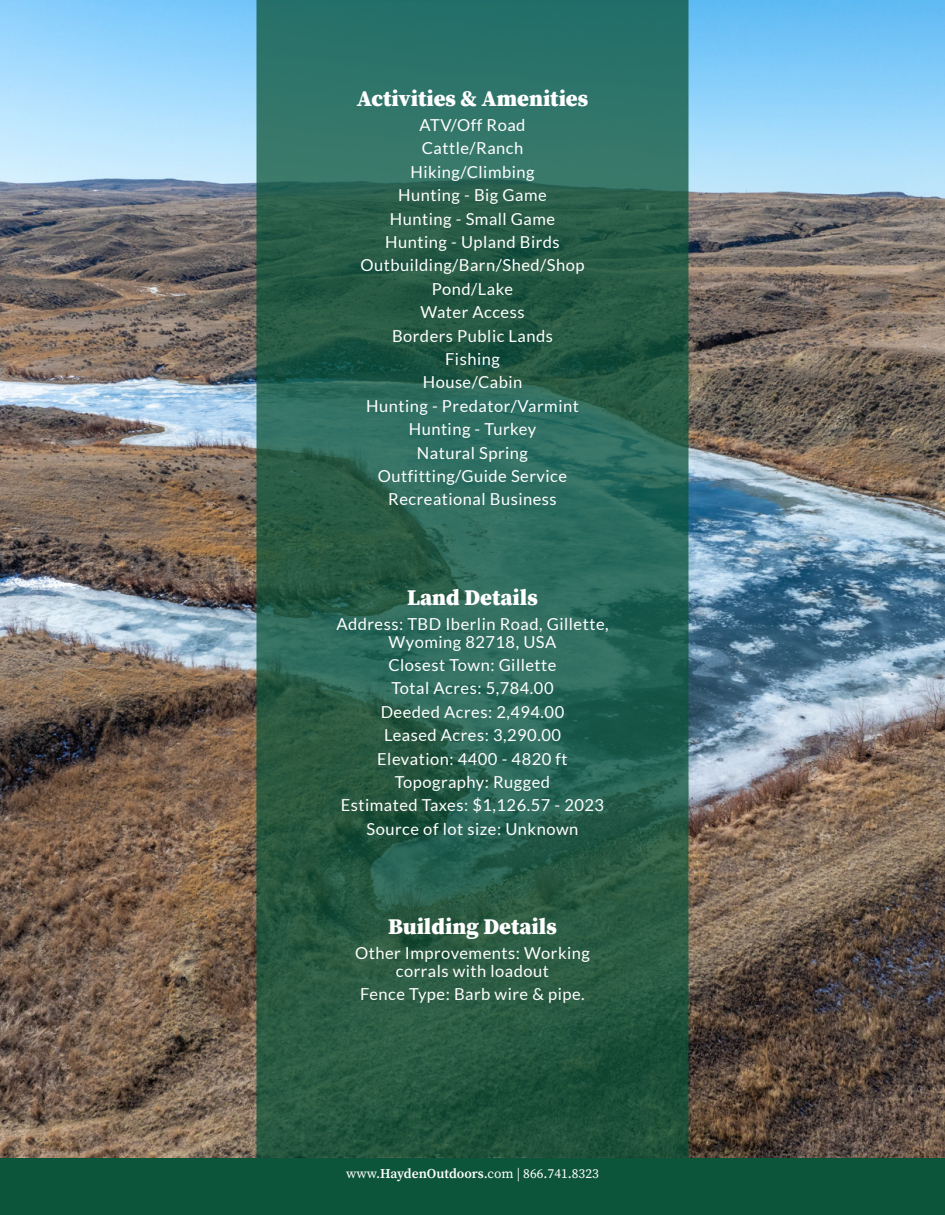
<style>
.page{position:relative;width:945px;height:1215px;background:#fff}
.page>*{position:absolute;margin:0;border:0;box-sizing:border-box;transform-origin:0 0}
.details_header{font:900 22.5px "Source Serif Pro";color:#fff}
.land_details{font:16.5px/18px "Lato";letter-spacing:.03em;color:#fff;text-align:center}
.t1{font:13.5px "Source Serif Pro";color:#fff}
.s1{font-weight:600}
</style>
<div class="page">
<div style="left:0;top:1158px;width:945px;height:57px;background:#0d553a"></div>
<img style="left:0;top:0;width:945px;height:1158px">
<svg style="left:256px;top:0;width:432px;height:1158px;background:#29614f"></svg>
<p class="details_header" style="left:357px;top:83px;width:233px">Activities &amp; Amenities</p>
<p class="land_details" style="left:420px;top:116px;width:107px">ATV/Off Road</p>
<p class="land_details" style="left:422px;top:139px;width:103px">Cattle/Ranch</p>
<p class="land_details" style="left:410px;top:163px;width:126px">Hiking/Climbing</p>
<p class="land_details" style="left:398px;top:186px;width:150px">Hunting - Big Game</p>
<p class="land_details" style="left:390px;top:209px;width:167px">Hunting - Small Game</p>
<p class="land_details" style="left:385px;top:233px;width:176px">Hunting - Upland Birds</p>
<p class="land_details" style="left:360px;top:256px;width:226px">Outbuilding/Barn/Shed/Shop</p>
<p class="land_details" style="left:432px;top:280px;width:83px">Pond/Lake</p>
<p class="land_details" style="left:420px;top:303px;width:106px">Water Access</p>
<p class="land_details" style="left:392px;top:326px;width:162px">Borders Public Lands</p>
<p class="land_details" style="left:445px;top:350px;width:56px">Fishing</p>
<p class="land_details" style="left:423px;top:373px;width:101px">House/Cabin</p>
<p class="land_details" style="left:366px;top:397px;width:214px">Hunting - Predator/Varmint</p>
<p class="land_details" style="left:409px;top:420px;width:129px">Hunting - Turkey</p>
<p class="land_details" style="left:417px;top:443px;width:113px">Natural Spring</p>
<p class="land_details" style="left:378px;top:467px;width:191px">Outfitting/Guide Service</p>
<p class="land_details" style="left:388px;top:490px;width:170px">Recreational Business</p>
<p class="details_header" style="left:407px;top:581px;width:132px">Land Details</p>
<p class="land_details" style="left:336px;top:614px;width:274px">Address: TBD Iberlin Road, Gillette,<br>Wyoming 82718, USA</p>
<p class="land_details" style="left:388px;top:656px;width:170px">Closest Town: Gillette</p>
<p class="land_details" style="left:391px;top:679px;width:164px">Total Acres: 5,784.00</p>
<p class="land_details" style="left:381px;top:703px;width:185px">Deeded Acres: 2,494.00</p>
<p class="land_details" style="left:384px;top:726px;width:178px">Leased Acres: 3,290.00</p>
<p class="land_details" style="left:377px;top:749px;width:192px">Elevation: 4400 - 4820 ft</p>
<p class="land_details" style="left:395px;top:773px;width:157px">Topography: Rugged</p>
<p class="land_details" style="left:341px;top:796px;width:265px">Estimated Taxes: $1,126.57 - 2023</p>
<p class="land_details" style="left:367px;top:820px;width:213px">Source of lot size: Unknown</p>
<p class="details_header" style="left:388px;top:911px;width:170px">Building Details</p>
<p class="land_details" style="left:355px;top:944px;width:236px">Other Improvements: Working corrals with loadout</p>
<p class="land_details" style="left:360px;top:985px;width:226px">Fence Type: Barb wire &amp; pipe.</p>
<p class="t1" style="left:346px;top:1164px;width:254px">www.<span class="s1">HaydenOutdoors</span>.com | 866.741.8323</p>
</div>
